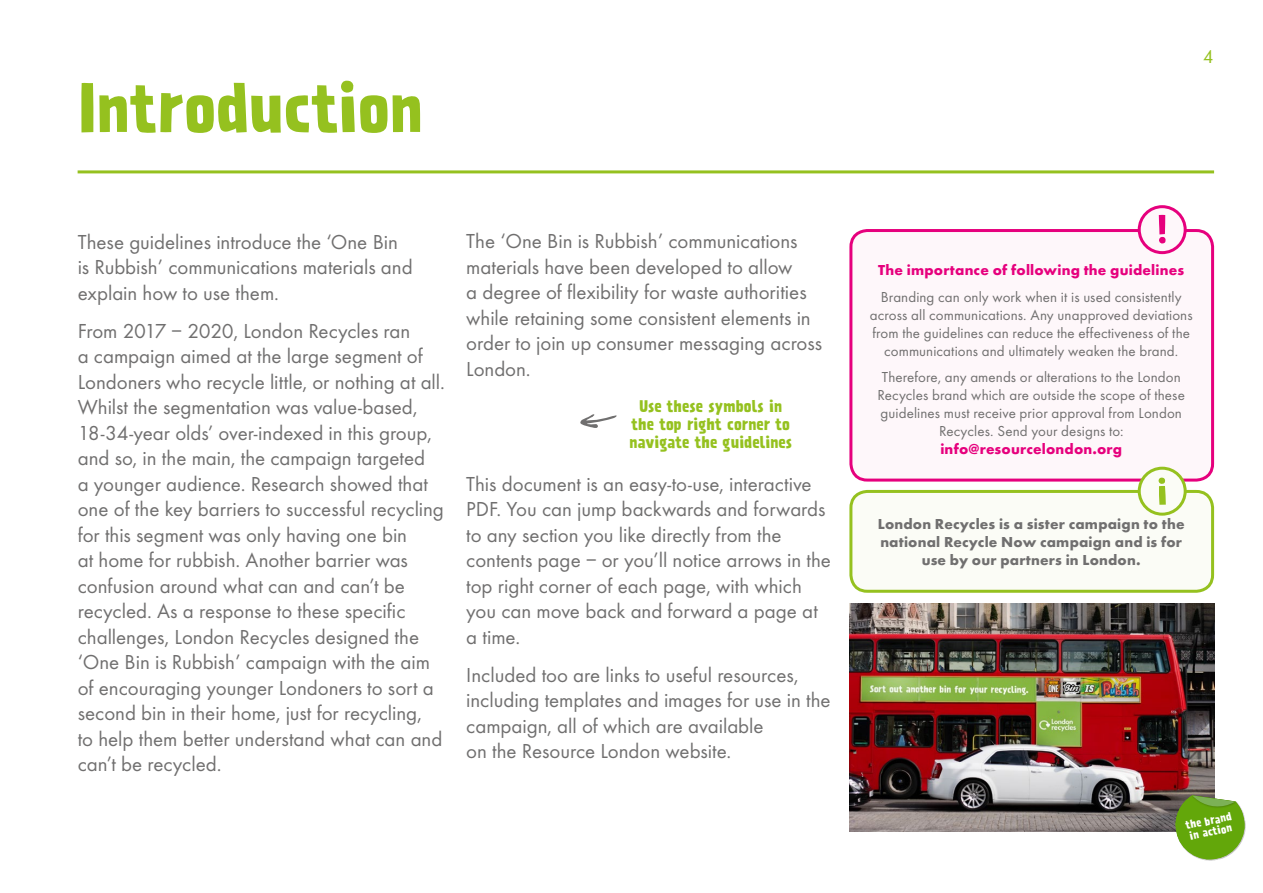
<style>
.page{position:relative;width:1263px;height:893px;background:#fff}
.page>*{position:absolute;margin:0;border:0;box-sizing:border-box;transform-origin:0 0}
.t1{font:700 61.5px "Prater Sans One";color:#95c11f}
.t2{font:21px/25.5px "Futura EF";letter-spacing:-.005em;color:#706f6f}
.t3{font:18px "Futura BT";color:#95c11f}
.t4{font:15px/18px "Futura EF";letter-spacing:.005em;color:#706f6f;text-align:center}
.t5{font:700 15px/18px "Futura EF";letter-spacing:.01em;color:#706f6f;text-align:center}
.t6{font:700 15px "Futura EF";letter-spacing:.015em;color:#e6007d}
.t7{font:700 15px/18px "Prater Sans One";color:#95c11f;text-align:center}
.t8{font:700 10.35px/11.1px "Prater Sans One";color:#fff}
</style>
<div class="page">
<hr style="left:78px;top:170px;width:1136px;height:3px;background:#95c11f">
<div style="left:851px;top:231px;width:361px;height:249px;background:#fef7fa;border-radius:17px"></div>
<div style="left:849px;top:229px;width:365px;height:253px;border:3px solid #e6007d;border-radius:17px"></div>
<div style="left:1139px;top:207px;width:46px;height:46px;background:#fef7fa;border-radius:50%"></div>
<div style="left:1138px;top:205px;width:49px;height:49px;border:3px solid #e6007d;border-radius:50%"></div>
<svg style="left:1158px;top:215px;width:8px;height:29px"></svg>
<div style="left:851px;top:491px;width:361px;height:100px;background:#fbfcf6;border-radius:17px"></div>
<div style="left:849px;top:490px;width:365px;height:103px;border:3px solid #95c11f;border-radius:17px"></div>
<div style="left:1139px;top:468px;width:46px;height:46px;background:#fbfcf6;border-radius:50%"></div>
<div style="left:1138px;top:467px;width:49px;height:49px;border:3px solid #95c11f;border-radius:50%"></div>
<svg style="left:1158px;top:477px;width:8px;height:28px"></svg>
<img style="left:849px;top:603px;width:365px;height:228px">
<svg style="left:1173px;top:795px;width:73px;height:66px"></svg>
<h1 class="t1" style="left:78px;top:69px;width:346px">Introduction</h1>
<p class="t2" style="left:78px;top:229px;width:336px">These guidelines introduce the ‘One Bin is Rubbish’ communications materials and explain how to use them.</p>
<p class="t2" style="left:78px;top:318px;width:369px">From 2017 – 2020, London Recycles ran<br>a campaign aimed at the large segment of Londoners who recycle little, or nothing at all.<br>Whilst the segmentation was value-based, 18-34-year olds’ over-indexed in this group, and so, in the main, the campaign targeted<br>a younger audience. Research showed that one of the key barriers to successful recycling for this segment was only having one bin<br>at home for rubbish. Another barrier was confusion around what can and can’t be recycled. As a response to these specific challenges, London Recycles designed the ‘One Bin is Rubbish’ campaign with the aim of encouraging younger Londoners to sort a second bin in their home, just for recycling,<br>to help them better understand what can and can’t be recycled.</p>
<p class="t2" style="left:466px;top:229px;width:357px">The ‘One Bin is Rubbish’ communications materials have been developed to allow<br>a degree of flexibility for waste authorities while retaining some consistent elements in order to join up consumer messaging across London.</p>
<p class="t7" style="left:629px;top:398px;width:164px">Use these symbols in the top right corner to navigate the guidelines</p>
<p class="t2" style="left:466px;top:471px;width:366px">This document is an easy-to-use, interactive PDF. You can jump backwards and forwards to any section you like directly from the contents page – or you’ll notice arrows in the top right corner of each page, with which you can move back and forward a page at a time.</p>
<p class="t2" style="left:466px;top:662px;width:366px">Included too are links to useful resources, including templates and images for use in the campaign, all of which are available<br>on the Resource London website.</p>
<p class="t3" style="left:1203px;top:45px;width:12px">4</p>
<p class="t6" style="left:878px;top:261px;width:307px">The importance of following the guidelines</p>
<p class="t4" style="left:870px;top:288px;width:324px">Branding can only work when it is used consistently across all communications. Any unapproved deviations from the guidelines can reduce the effectiveness of the communications and ultimately weaken the brand.</p>
<p class="t4" style="left:877px;top:368px;width:309px">Therefore, any amends or alterations to the London Recycles brand which are outside the scope of these guidelines must receive prior approval from London Recycles. Send your designs to:</p>
<p class="t6" style="left:940px;top:440px;width:183px">info@resourcelondon.org</p>
<p class="t5" style="left:878px;top:515px;width:308px">London Recycles is a sister campaign to the national Recycle Now campaign and is for use by our partners in London.</p>
<p class="t8" style="left:1185px;top:820px;width:48px;rotate:-11deg">the brand in action</p>
</div>
